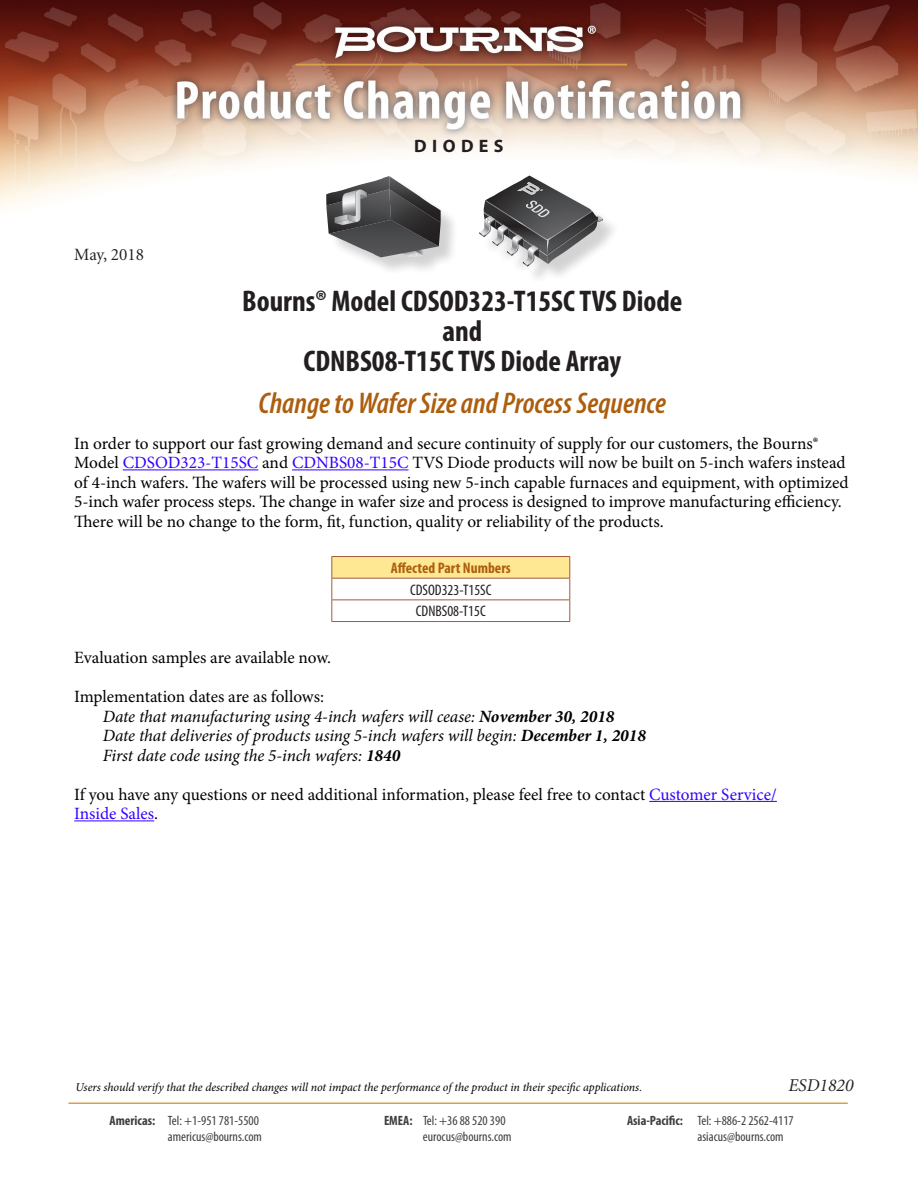
<style>
.page{position:relative;width:918px;height:1188px;background:#fff}
.page>*{position:absolute;margin:0;border:0;box-sizing:border-box;transform-origin:0 0}
.t1{font:700 condensed 30px/30px "Myriad Pro";color:#231f20;text-align:center}
.t2{font:italic 600 condensed 30px "Myriad Pro";color:#ac5e0e}
.t3{font:italic 18px "Minion";color:#231f20}
.t4{font:700 18px "Myriad Pro";letter-spacing:.3em;color:#231f20}
.t5{font:17.25px/19.5px "Minion Pro";letter-spacing:-.005em;color:#000}
.t6{font:italic 17.25px "Minion Pro";letter-spacing:-.01em;color:#000}
.t7{font:17.25px "Minion";color:#231f20}
.t8{font:condensed 15.3px "Myriad Pro";color:#231f20}
.t9{font:700 condensed 15.3px "Myriad Pro";color:#ac5e0e}
.t10{font:condensed 13.5px "Myriad Pro";color:#3e3e3f}
.t11{font:italic 12px "Minion Pro";letter-spacing:-.005em;color:#000}
.s1{color:#30f}
.s2{font-weight:700}
</style>
<div class="page">
<img style="left:0;top:0;width:918px;height:207px">
<hr style="left:123px;top:469px;width:135px;height:1px;background:#30f">
<hr style="left:292px;top:469px;width:117px;height:1px;background:#30f">
<hr style="left:649px;top:801px;width:128px;height:1px;background:#30f">
<hr style="left:74px;top:820px;width:80px;height:1px;background:#30f">
<div style="left:332px;top:557px;width:238px;height:21px;background:#ffe894"></div>
<hr style="left:332px;top:556px;width:238px;height:1px;background:#a05c3b">
<hr style="left:332px;top:578px;width:238px;height:1px;background:#a05c3b">
<hr style="left:332px;top:600px;width:238px;height:1px;background:#a05c3b">
<svg style="left:331px;top:557px;width:1px;height:64px"></svg>
<svg style="left:569px;top:557px;width:1px;height:64px"></svg>
<hr style="left:332px;top:621px;width:238px;height:1px;background:#a05c3b">
<hr style="left:68px;top:1102px;width:780px;height:2px;background:#d9a044">
<div style="left:329px;top:179px;width:292px;height:105px;background:#231f20;opacity:.2"></div>
<svg style="left:326px;top:176px;width:115px;height:81px"></svg>
<svg style="left:479px;top:176px;width:124px;height:91px"></svg>
<p class="t7" style="left:74px;top:246px;width:71px">May, 2018</p>
<p class="t4" style="left:414px;top:134px;width:91px">DIODES</p>
<p class="t1" style="left:242px;top:286px;width:442px">Bourns® Model CDSOD323-T15SC TVS Diode and<br>CDNBS08-T15C TVS Diode Array</p>
<p class="t2" style="left:259px;top:387px;width:409px">Change to Wafer Size and Process Sequence</p>
<p class="t5" style="left:74px;top:434px;width:776px">In order to support our fast growing demand and secure continuity of supply for our customers, the Bourns® Model <span class="s1">CDSOD323-T15SC</span> and <span class="s1">CDNBS08-T15C</span> TVS Diode products will now be built on 5-inch wafers instead of 4-inch wafers. The wafers will be processed using new 5-inch capable furnaces and equipment, with optimized 5-inch wafer process steps. The change in wafer size and process is designed to improve manufacturing efficiency.<br>There will be no change to the form, fit, function, quality or reliability of the products.</p>
<p class="t9" style="left:391px;top:560px;width:122px">Affected Part Numbers</p>
<p class="t8" style="left:410px;top:580px;width:83px">CDSOD323-T15SC</p>
<p class="t8" style="left:416px;top:602px;width:71px">CDNBS08-T15C</p>
<p class="t5" style="left:74px;top:649px;width:258px">Evaluation samples are available now.</p>
<p class="t5" style="left:74px;top:688px;width:251px">Implementation dates are as follows:</p>
<p class="t6" style="left:103px;top:704px;width:513px">Date that manufacturing using 4-inch wafers will cease: <span class="s2">November 30, 2018</span></p>
<p class="t6" style="left:103px;top:724px;width:545px">Date that deliveries of products using 5-inch wafers will begin: <span class="s2">December 1, 2018</span></p>
<p class="t6" style="left:103px;top:743px;width:299px">First date code using the 5-inch wafers: <span class="s2">1840</span></p>
<p class="t5" style="left:74px;top:785px;width:704px">If you have any questions or need additional information, please feel free to contact <span class="s1">Customer Service/<br>Inside Sales</span>.</p>
<p class="t11" style="left:76px;top:1079px;width:568px">Users should verify that the described changes will not impact the performance of the product in their specific applications.</p>
<p class="t3" style="left:789px;top:1077px;width:66px">ESD1820</p>
<p class="t10" style="left:110px;top:1112px;width:151px"><span class="s2">Americas:</span> Tel: +1-951 781-5500</p>
<p class="t10" style="left:384px;top:1112px;width:123px"><span class="s2">EMEA:</span> Tel: +36 88 520 390</p>
<p class="t10" style="left:627px;top:1112px;width:168px"><span class="s2">Asia-Pacific:</span> Tel: +886-2 2562-4117</p>
<p class="t10" style="left:168px;top:1128px;width:96px">americus@bourns.com</p>
<p class="t10" style="left:423px;top:1128px;width:90px">eurocus@bourns.com</p>
<p class="t10" style="left:697px;top:1128px;width:88px">asiacus@bourns.com</p>
</div>
